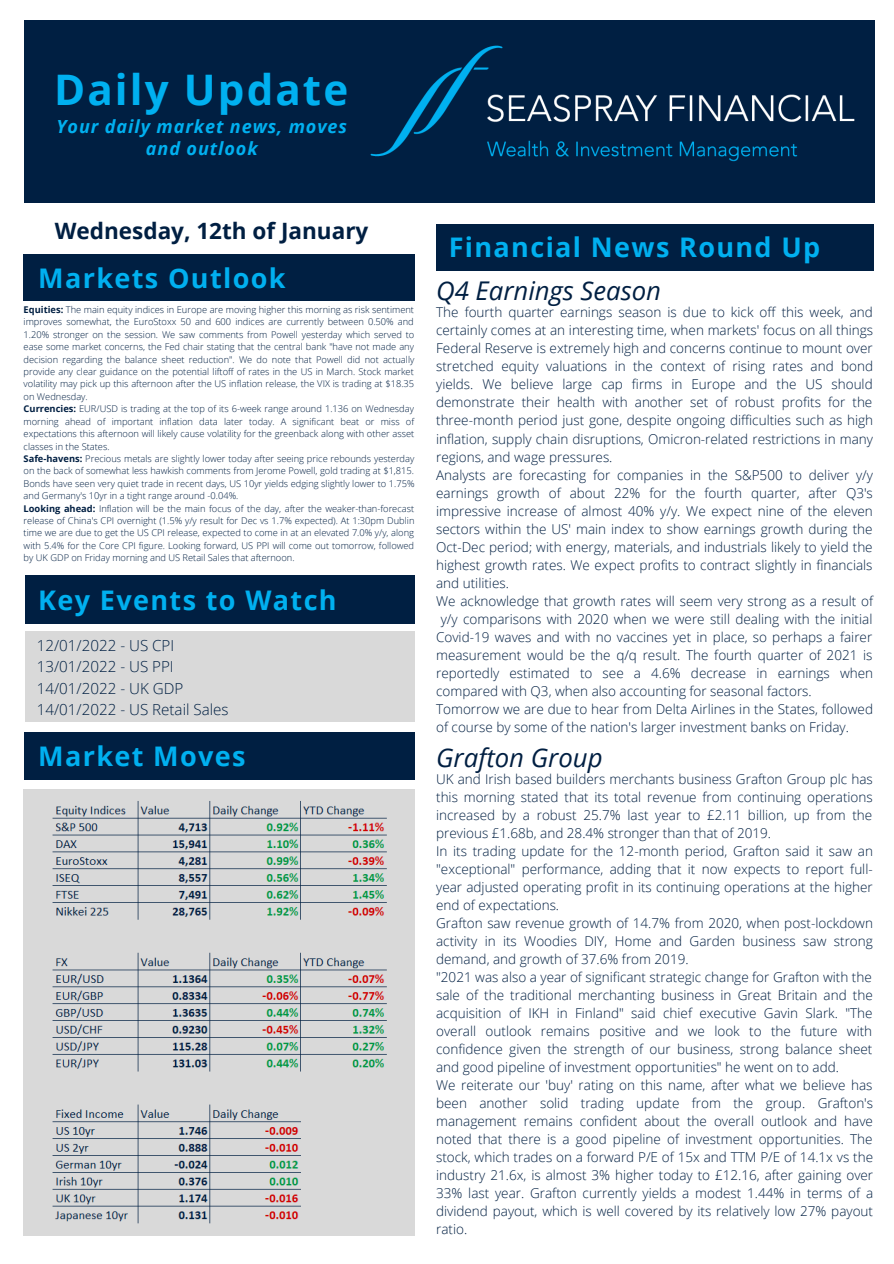
<style>
.page{position:relative;width:894px;height:1264px;background:#fff}
.page>*{position:absolute;margin:0;border:0;box-sizing:border-box;transform-origin:0 0}
.t1{font:700 42.15px "Open Sans";letter-spacing:.05em;color:#00b0f0}
.t2{font:700 27px "Open Sans";letter-spacing:.05em;color:#00b0f0}
.t3{font:italic 25.8px "Open Sans";color:#001f42}
.t4{font:700 22.5px "Open Sans";color:#001f42}
.t5{font:italic 700 18px/22px "Open Sans";letter-spacing:.05em;color:#00b0f0;text-align:center}
.t6{font:300 15.15px "Open Sans";color:#001f42}
.t7{font:300 13.5px/18px "Open Sans";color:#001f42;text-align:justify}
.t8{font:300 9.3px/12.5px "Open Sans";color:#001f42;text-align:justify}
.s1{font-weight:700}
</style>
<div class="page">
<div style="left:24px;top:21px;width:850px;height:182px;background:#001f42"></div>
<div style="left:24px;top:254px;width:390px;height:46px;background:#001f42"></div>
<div style="left:24px;top:732px;width:390px;height:48px;background:#001f42"></div>
<div style="left:436px;top:224px;width:437px;height:46px;background:#001f42"></div>
<div style="left:25px;top:632px;width:389px;height:90px;background:#d9d9d9"></div>
<img style="left:370px;top:45px;width:485px;height:117px">
<div style="left:25px;top:575px;width:389px;height:48px;background:#001f42"></div>
<img style="left:24px;top:789px;width:390px;height:446px">
<p class="t1" style="left:54px;top:60px;width:295px">Daily Update</p>
<p class="t5" style="left:56px;top:115px;width:292px">Your daily market news, moves and outlook</p>
<p class="t4" style="left:55px;top:215px;width:315px">Wednesday, 12th of January</p>
<p class="t2" style="left:38px;top:259px;width:249px">Markets Outlook</p>
<p class="t8" style="left:24px;top:303px;width:392px"><span class="s1">Equities:</span> The main equity indices in Europe are moving higher this morning as risk sentiment improves somewhat, the EuroStoxx 50 and 600 indices are currently between 0.50% and 1.20% stronger on the session. We saw comments from Powell yesterday which served to ease some market concerns, the Fed chair stating that the central bank "have not made any decision regarding the balance sheet reduction". We do note that Powell did not actually provide any clear guidance on the potential liftoff of rates in the US in March. Stock market volatility may pick up this afternoon after the US inflation release, the VIX is trading at $18.35 on Wednesday.</p>
<p class="t8" style="left:24px;top:402px;width:392px"><span class="s1">Currencies:</span> EUR/USD is trading at the top of its 6-week range around 1.136 on Wednesday morning ahead of important inflation data later today. A significant beat or miss of expectations this afternoon will likely cause volatility for the greenback along with other asset classes in the States.</p>
<p class="t8" style="left:24px;top:452px;width:392px"><span class="s1">Safe-havens:</span> Precious metals are slightly lower today after seeing price rebounds yesterday on the back of somewhat less hawkish comments from Jerome Powell, gold trading at $1,815.<br>Bonds have seen very quiet trade in recent days, US 10yr yields edging slightly lower to 1.75% and Germany's 10yr in a tight range around -0.04%.</p>
<p class="t8" style="left:24px;top:501px;width:392px"><span class="s1">Looking ahead:</span> Inflation will be the main focus of the day, after the weaker-than-forecast release of China's CPI overnight (1.5% y/y result for Dec vs 1.7% expected). At 1:30pm Dublin time we are due to get the US CPI release, expected to come in at an elevated 7.0% y/y, along with 5.4% for the Core CPI figure. Looking forward, US PPI will come out tomorrow, followed by UK GDP on Friday morning and US Retail Sales that afternoon.</p>
<p class="t2" style="left:38px;top:581px;width:300px">Key Events to Watch</p>
<p class="t6" style="left:37px;top:635px;width:139px">12/01/2022 - US CPI</p>
<p class="t6" style="left:37px;top:656px;width:138px">13/01/2022 - US PPI</p>
<p class="t6" style="left:37px;top:677px;width:148px">14/01/2022 - UK GDP</p>
<p class="t6" style="left:37px;top:698px;width:193px">14/01/2022 - US Retail Sales</p>
<p class="t2" style="left:38px;top:737px;width:209px">Market Moves</p>
<p class="t2" style="left:448px;top:228px;width:373px">Financial News Round Up</p>
<p class="t3" style="left:436px;top:272px;width:226px">Q4 Earnings Season</p>
<p class="t7" style="left:436px;top:303px;width:438px">The fourth quarter earnings season is due to kick off this week, and certainly comes at an interesting time, when markets' focus on all things Federal Reserve is extremely high and concerns continue to mount over stretched equity valuations in the context of rising rates and bond yields. We believe large cap firms in Europe and the US should demonstrate their health with another set of robust profits for the three-month period just gone, despite ongoing difficulties such as high inflation, supply chain disruptions, Omicron-related restrictions in many regions, and wage pressures.</p>
<p class="t7" style="left:436px;top:465px;width:438px">Analysts are forecasting for companies in the S&amp;P500 to deliver y/y earnings growth of about 22% for the fourth quarter, after Q3's impressive increase of almost 40% y/y. We expect nine of the eleven sectors within the US' main index to show earnings growth during the Oct-Dec period; with energy, materials, and industrials likely to yield the highest growth rates. We expect profits to contract slightly in financials and utilities.</p>
<p class="t7" style="left:436px;top:591px;width:438px">We acknowledge that growth rates will seem very strong as a result of</p>
<p class="t7" style="left:440px;top:609px;width:433px">y/y comparisons with 2020 when we were still dealing with the initial</p>
<p class="t7" style="left:436px;top:627px;width:437px">Covid-19 waves and with no vaccines yet in place, so perhaps a fairer</p>
<p class="t7" style="left:436px;top:645px;width:438px">measurement would be the q/q result. The fourth quarter of 2021 is</p>
<p class="t7" style="left:436px;top:663px;width:438px">reportedly estimated to see a 4.6% decrease in earnings when</p>
<p class="t7" style="left:436px;top:681px;width:377px">compared with Q3, when also accounting for seasonal factors.</p>
<p class="t7" style="left:436px;top:699px;width:438px">Tomorrow we are due to hear from Delta Airlines in the States, followed of course by some of the nation's larger investment banks on Friday.</p>
<p class="t3" style="left:436px;top:739px;width:168px">Grafton Group</p>
<p class="t7" style="left:436px;top:769px;width:438px">UK and Irish based builders merchants business Grafton Group plc has this morning stated that its total revenue from continuing operations increased by a robust 25.7% last year to £2.11 billion, up from the previous £1.68b, and 28.4% stronger than that of 2019.</p>
<p class="t7" style="left:436px;top:841px;width:438px">In its trading update for the 12-month period, Grafton said it saw an "exceptional" performance, adding that it now expects to report full&shy;year adjusted operating profit in its continuing operations at the higher end of expectations.</p>
<p class="t7" style="left:436px;top:913px;width:438px">Grafton saw revenue growth of 14.7% from 2020, when post-lockdown activity in its Woodies DIY, Home and Garden business saw strong demand, and growth of 37.6% from 2019.</p>
<p class="t7" style="left:436px;top:967px;width:438px">"2021 was also a year of significant strategic change for Grafton with the sale of the traditional merchanting business in Great Britain and the acquisition of IKH in Finland" said chief executive Gavin Slark. "The overall outlook remains positive and we look to the future with confidence given the strength of our business, strong balance sheet and good pipeline of investment opportunities" he went on to add.</p>
<p class="t7" style="left:436px;top:1075px;width:438px">We reiterate our 'buy' rating on this name, after what we believe has been another solid trading update from the group. Grafton's management remains confident about the overall outlook and have noted that there is a good pipeline of investment opportunities. The stock, which trades on a forward P/E of 15x and TTM P/E of 14.1x vs the industry 21.6x, is almost 3% higher today to £12.16, after gaining over 33% last year. Grafton currently yields a modest 1.44% in terms of a dividend payout, which is well covered by its relatively low 27% payout ratio.</p>
</div>
